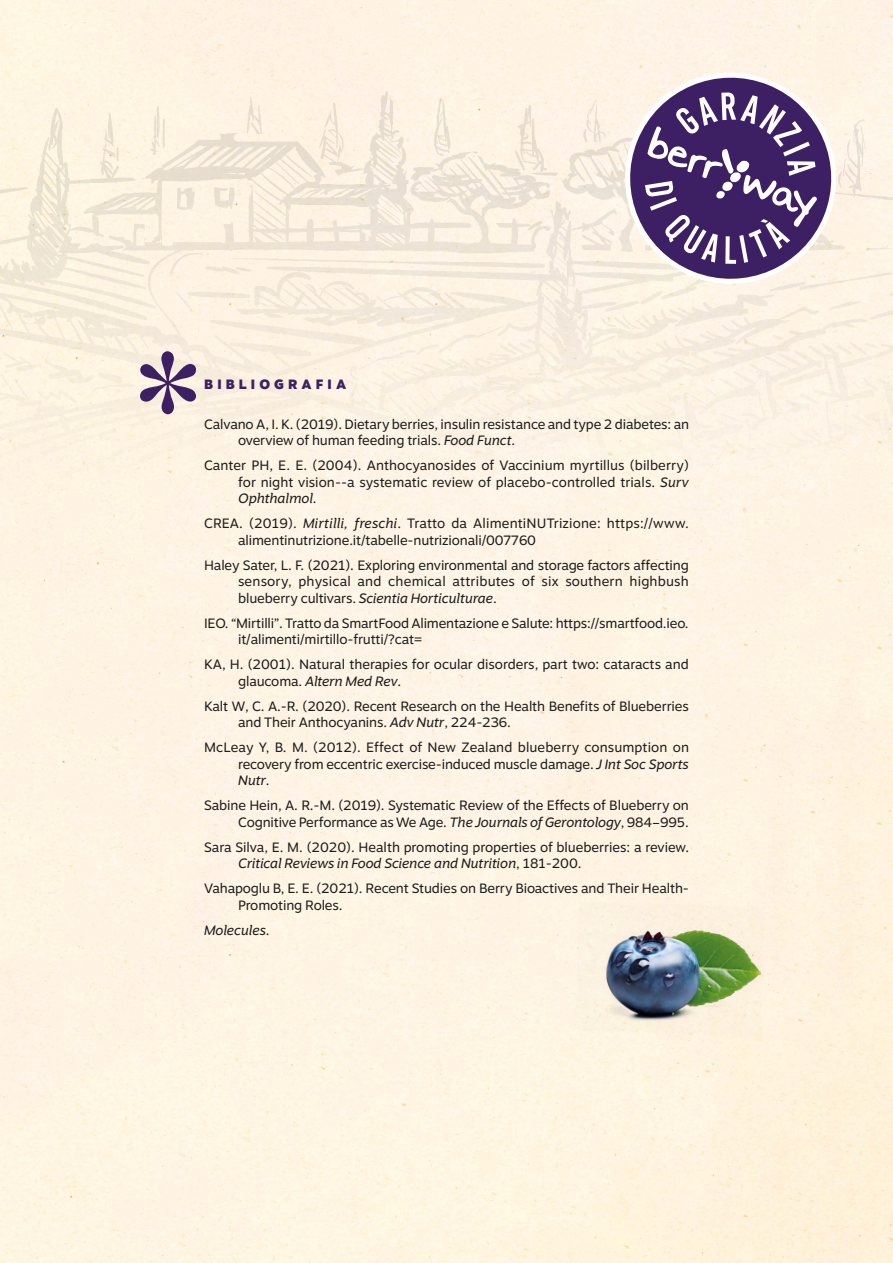
<style>
.page{position:relative;width:893px;height:1263px;background:#fff}
.page>*{position:absolute;margin:0;border:0;box-sizing:border-box;transform-origin:0 0}
.t1{font:153.15px "Baskerville";color:#3d2064}
.t2{font:13.5px/16.5px "Motiva Sans";letter-spacing:-.01em;color:#1d1d1b}
.t3{font:900 13.5px "Motiva Sans";letter-spacing:.3em;color:#3d2064}
.t4{font:italic 13.5px "Motiva Sans";letter-spacing:-.01em;color:#1d1d1b}
.s1{font-style:italic}
.s2{font-style:normal}
</style>
<div class="page">
<img style="left:0;top:0;width:893px;height:520px">
<svg style="left:607px;top:55px;width:247px;height:240px;background:#a796ae"></svg>
<img style="left:575px;top:901px;width:190px;height:135px">
<h1 class="t1" style="left:136px;top:306px;width:65px">*</h1>
<p class="t3" style="left:204px;top:374px;width:144px">BIBLIOGRAFIA</p>
<p class="t2" style="left:238px;top:415px;width:452px;text-indent:-34px">Calvano A, I. K. (2019). Dietary berries, insulin resistance and type 2 diabetes: an overview of human feeding trials. <span class="s1">Food Funct</span>.</p>
<p class="t2" style="left:238px;top:457px;width:452px;text-align:justify;text-indent:-34px">Canter PH, E. E. (2004). Anthocyanosides of Vaccinium myrtillus (bilberry) for night vision--a systematic review of placebo-controlled trials. <span class="s1">Surv Ophthalmol</span>.</p>
<p class="t2" style="left:238px;top:515px;width:452px;text-indent:-34px">CREA. (2019). <span class="s1">Mirtilli, freschi</span>. Tratto da AlimentiNUTrizione: https://www. alimentinutrizione.it/tabelle-nutrizionali/007760</p>
<p class="t2" style="left:238px;top:556px;width:452px;text-align:justify;text-indent:-34px">Haley Sater, L. F. (2021). Exploring environmental and storage factors affecting sensory, physical and chemical attributes of six southern highbush blueberry cultivars. <span class="s1">Scientia Horticulturae</span>.</p>
<p class="t2" style="left:238px;top:614px;width:452px;text-indent:-34px">IEO. “Mirtilli”. Tratto da SmartFood Alimentazione e Salute: https://smartfood.ieo. it/alimenti/mirtillo-frutti/?cat=</p>
<p class="t2" style="left:238px;top:656px;width:452px;text-indent:-34px">KA, H. (2001). Natural therapies for ocular disorders, part two: cataracts and glaucoma. <span class="s1">Altern Med Rev</span>.</p>
<p class="t2" style="left:238px;top:697px;width:452px;text-indent:-34px">Kalt W, C. A.-R. (2020). Recent Research on the Health Benefits of Blueberries and Their Anthocyanins. <span class="s1">Adv Nutr</span>, 224-236.</p>
<p class="t2" style="left:238px;top:739px;width:452px;text-align:justify;text-indent:-34px">McLeay Y, B. M. (2012). Effect of New Zealand blueberry consumption on recovery from eccentric exercise-induced muscle damage. <span class="s1">J Int Soc Sports Nutr</span>.</p>
<p class="t2" style="left:204px;top:797px;width:486px;text-align:right">Sabine Hein, A. R.-M. (2019). Systematic Review of the Effects of Blueberry on<br>Cognitive Performance as We Age. <span class="s1">The Journals of Gerontology</span>, 984–995.</p>
<p class="t2" style="left:238px;top:838px;width:452px;text-indent:-34px">Sara Silva, E. M. (2020). Health promoting properties of blueberries: a review.<br><span class="s1">Critical Reviews in Food Science and Nutrition</span>, 181-200.</p>
<p class="t2" style="left:238px;top:880px;width:452px;text-indent:-34px">Vahapoglu B, E. E. (2021). Recent Studies on Berry Bioactives and Their Health-<br>Promoting Roles.</p>
<p class="t4" style="left:204px;top:920px;width:67px">Molecules<span class="s2">.</span></p>
</div>
